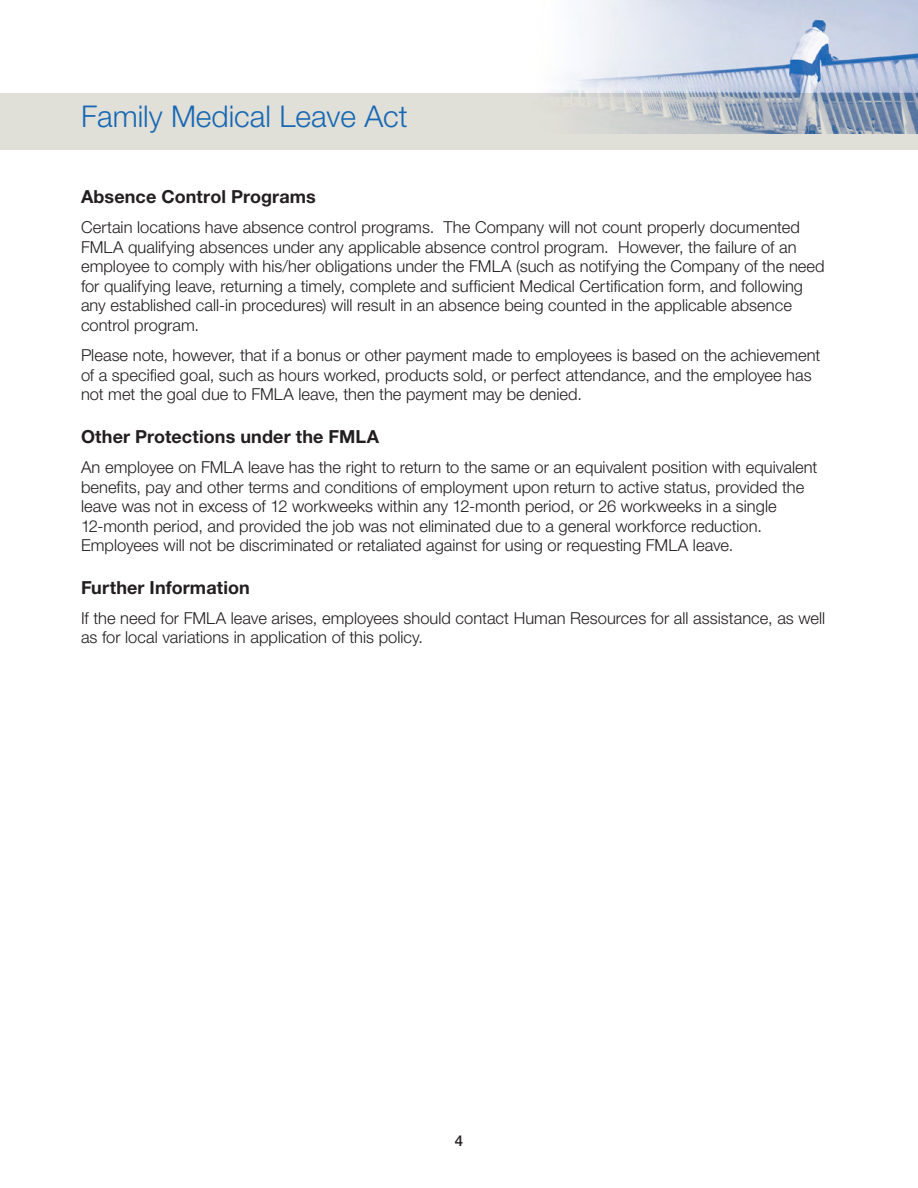
<style>
.page{position:relative;width:918px;height:1188px;background:#fff}
.page>*{position:absolute;margin:0;border:0;box-sizing:border-box;transform-origin:0 0}
.t1{font:300 30px "Helvetica Neue";color:#1768b4}
.FMLA_Head{font:700 18px "Helvetica Neue";letter-spacing:.005em;color:#231f20}
.Body{font:300 16.5px/19.5px "Helvetica Neue";color:#231f20}
.t2{font:500 15px "Helvetica Neue";color:#231f20}
</style>
<div class="page">
<div style="left:0;top:93px;width:918px;height:57px;background:#e1e0d8"></div>
<img style="left:558px;top:0;width:360px;height:133px">
<h1 class="t1" style="left:81px;top:98px;width:328px">Family Medical Leave Act</h1>
<p class="FMLA_Head" style="left:81px;top:186px;width:236px">Absence Control Programs</p>
<p class="Body" style="left:81px;top:217px;width:745px">Certain locations have absence control programs. The Company will not count properly documented FMLA qualifying absences under any applicable absence control program. However, the failure of an employee to comply with his/her obligations under the FMLA (such as notifying the Company of the need for qualifying leave, returning a timely, complete and sufficient Medical Certification form, and following any established call-in procedures) will result in an absence being counted in the applicable absence control program.</p>
<p class="Body" style="left:81px;top:345px;width:741px">Please note, however, that if a bonus or other payment made to employees is based on the achievement of a specified goal, such as hours worked, products sold, or perfect attendance, and the employee has not met the goal due to FMLA leave, then the payment may be denied.</p>
<p class="FMLA_Head" style="left:81px;top:425px;width:300px">Other Protections under the FMLA</p>
<p class="Body" style="left:81px;top:457px;width:738px">An employee on FMLA leave has the right to return to the same or an equivalent position with equivalent benefits, pay and other terms and conditions of employment upon return to active status, provided the leave was not in excess of 12 workweeks within any 12-month period, or 26 workweeks in a single 12-month period, and provided the job was not eliminated due to a general workforce reduction.<br>Employees will not be discriminated or retaliated against for using or requesting FMLA leave.</p>
<p class="FMLA_Head" style="left:81px;top:576px;width:170px">Further Information</p>
<p class="Body" style="left:81px;top:608px;width:746px">If the need for FMLA leave arises, employees should contact Human Resources for all assistance, as well as for local variations in application of this policy.</p>
<p class="t2" style="left:455px;top:1131px;width:10px">4</p>
</div>
